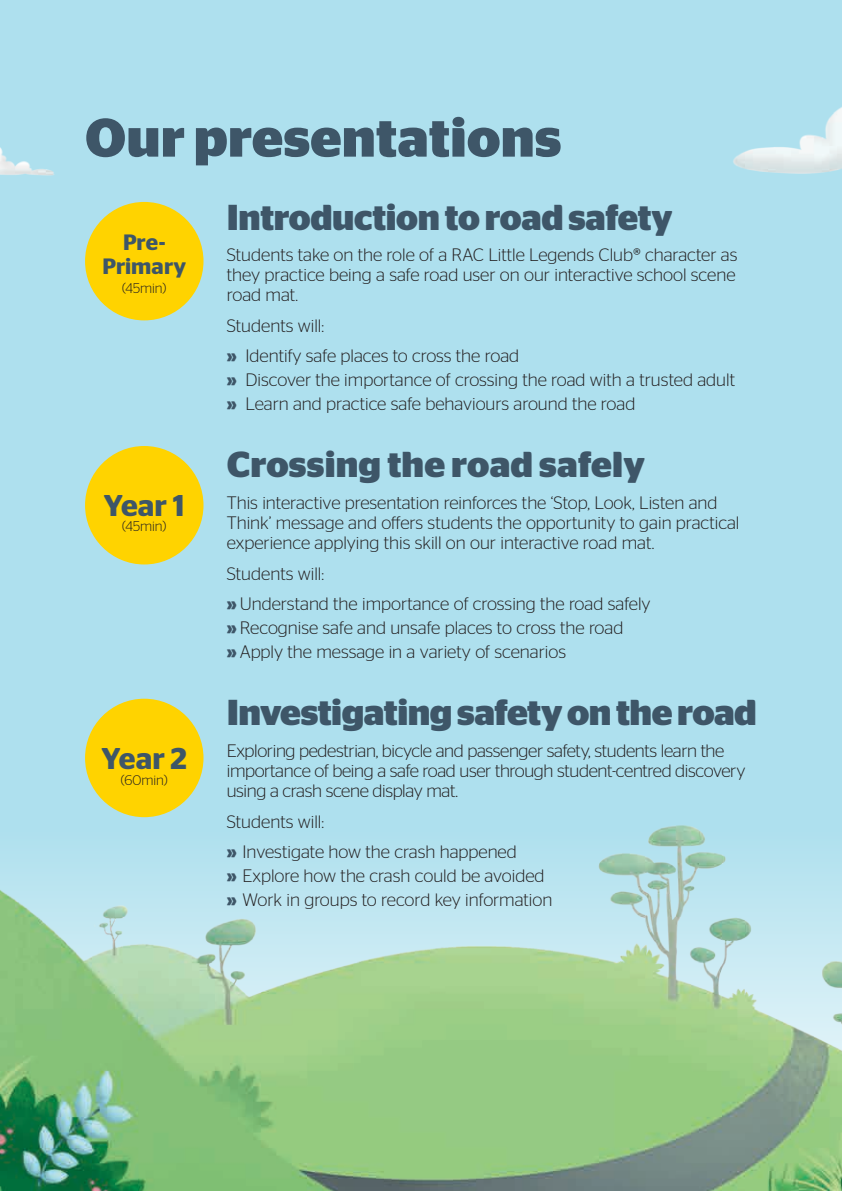
<style>
.page{position:relative;width:842px;height:1191px;background:#aee0ee}
.page>*{position:absolute;margin:0;border:0;box-sizing:border-box;transform-origin:0 0}
.t1{font:700 54px "Stag Sans";letter-spacing:.005em;color:#3e5668}
.t2{font:700 36px "Stag Sans";letter-spacing:-.01em;color:#3e5668}
.t3{font:600 30px "Stag Sans";letter-spacing:.005em;color:#3e5668}
.t4{font:600 22.2px/23.2px "Stag Sans";color:#3e5668;text-align:center}
.t5{font:300 18px/20px "Stag Sans";color:#231f20}
.t6{font:300 18px/20px "Stag Sans";letter-spacing:-.02em;color:#231f20}
.t7{font:300 14px "Stag Sans";color:#231f20}
.s1{font-weight:700;color:#3e5668}
</style>
<div class="page">
<img style="left:0;top:706px;width:842px;height:485px">
<img style="left:0;top:107px;width:842px;height:138px">
<div style="left:85px;top:202px;width:118px;height:118px;background:#ffd300;border-radius:50%"></div>
<div style="left:85px;top:446px;width:118px;height:118px;background:#ffd300;border-radius:50%"></div>
<div style="left:85px;top:698px;width:118px;height:119px;background:#ffd300;border-radius:50%"></div>
<h1 class="t1" style="left:85px;top:106px;width:478px">Our presentations</h1>
<h2 class="t2" style="left:227px;top:196px;width:447px">Introduction to road safety</h2>
<p class="t5" style="left:227px;top:244px;width:512px;text-align:justify">Students take on the role of a RAC Little Legends Club® character as they practice being a safe road user on our interactive school scene road mat.</p>
<p class="t5" style="left:227px;top:311px;width:294px;line-height:29.6px">Students will:<br><span class="s1">»</span> Identify safe places to cross the road</p>
<p class="t5" style="left:227px;top:367px;width:510px;line-height:24px"><span class="s1">»</span> Discover the importance of crossing the road with a trusted adult <span class="s1">»</span> Learn and practice safe behaviours around the road</p>
<h2 class="t2" style="left:227px;top:444px;width:420px">Crossing the road safely</h2>
<p class="t5" style="left:227px;top:492px;width:514px">This interactive presentation reinforces the ‘Stop, Look, Listen and<br>Think’ message and offers students the opportunity to gain practical experience applying this skill on our interactive road mat.</p>
<p class="t5" style="left:227px;top:559px;width:425px;line-height:29.6px">Students will:<br><span class="s1">»</span> Understand the importance of crossing the road safely</p>
<p class="t5" style="left:227px;top:615px;width:398px;line-height:24px"><span class="s1">»</span> Recognise safe and unsafe places to cross the road <span class="s1">»</span> Apply the message in a variety of scenarios</p>
<h2 class="t2" style="left:227px;top:692px;width:532px">Investigating safety on the road</h2>
<p class="t6" style="left:227px;top:740px;width:520px">Exploring pedestrian, bicycle and passenger safety, students learn the importance of being a safe road user through student-centred discovery using a crash scene display mat.</p>
<p class="t5" style="left:227px;top:806px;width:291px;line-height:29.6px">Students will:<br><span class="s1">»</span> Investigate how the crash happened</p>
<p class="t5" style="left:227px;top:863px;width:327px;line-height:24px"><span class="s1">»</span> Explore how the crash could be avoided <span class="s1">»</span> Work in groups to record key information</p>
<p class="t4" style="left:102px;top:231px;width:85px">Pre-<br>Primary</p>
<p class="t7" style="left:122px;top:280px;width:46px">(45min)</p>
<h3 class="t3" style="left:104px;top:488px;width:82px">Year 1</h3>
<p class="t7" style="left:122px;top:518px;width:46px">(45min)</p>
<h3 class="t3" style="left:102px;top:741px;width:87px">Year 2</h3>
<p class="t7" style="left:121px;top:772px;width:49px">(60min)</p>
</div>
